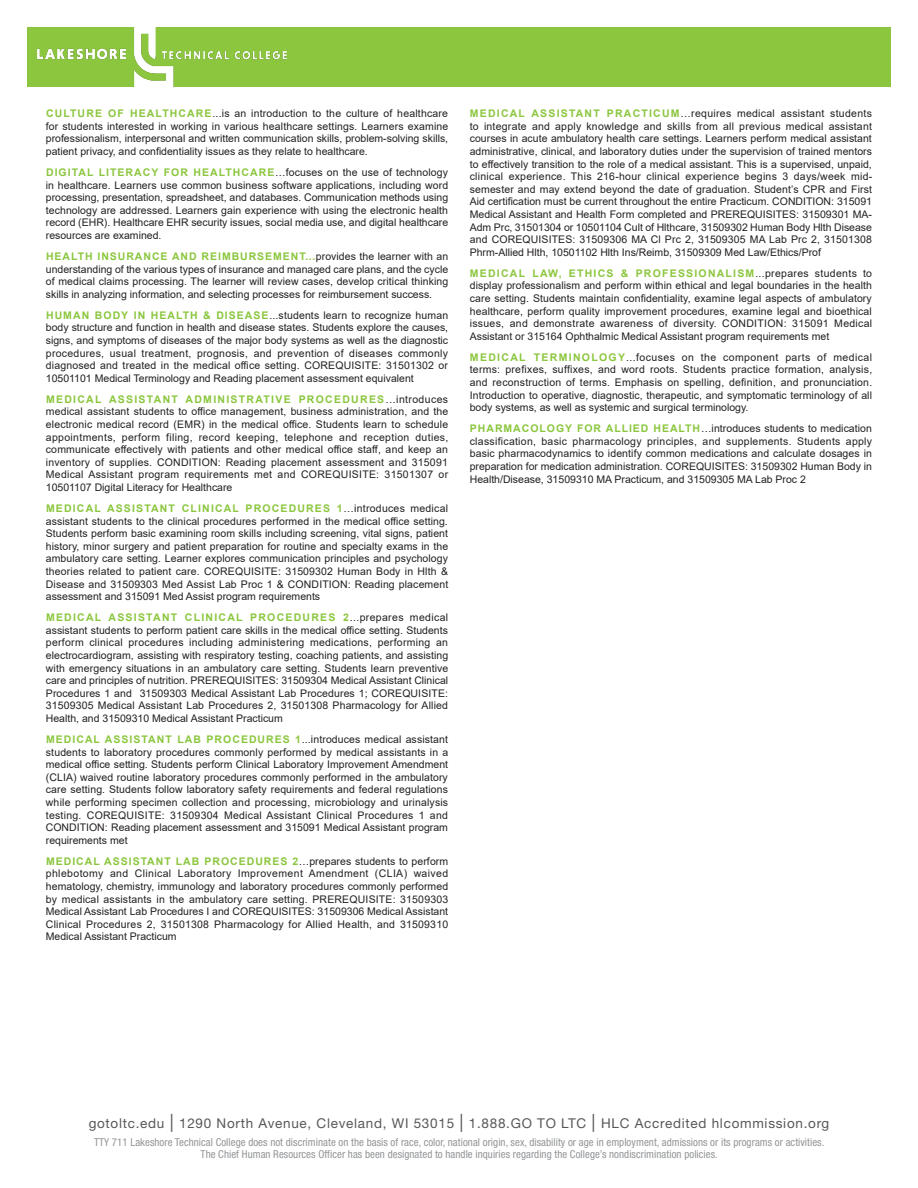
<style>
.page{position:relative;width:918px;height:1188px;background:#fff}
.page>*{position:absolute;margin:0;border:0;box-sizing:border-box;transform-origin:0 0}
.t1{font:13.5px "Helvetica Neue";letter-spacing:.055em;color:#57585a}
.t2{font:condensed 10.8px/12px "Helvetica Neue";letter-spacing:.005em;color:#939598;text-align:center}
.t3{font:10.5px/12.6px "Arial";color:#231f20;text-align:justify}
.s1{font-weight:700;color:#8bc63e}
.s2{font-size:18px}
</style>
<div class="page">
<div style="left:27px;top:27px;width:864px;height:60px;background:#8bc63e"></div>
<img style="left:38px;top:27px;width:248px;height:60px">
<p class="t3" style="left:46px;top:107px;width:404px"><span class="s1">CULTURE OF HEALTHCARE</span>...is an introduction to the culture of healthcare for students interested in working in various healthcare settings. Learners examine professionalism, interpersonal and written communication skills, problem-solving skills, patient privacy, and confidentiality issues as they relate to healthcare.</p>
<p class="t3" style="left:46px;top:166px;width:404px"><span class="s1">DIGITAL LITERACY FOR HEALTHCARE</span>…focuses on the use of technology in healthcare. Learners use common business software applications, including word processing, presentation, spreadsheet, and databases. Communication methods using technology are addressed. Learners gain experience with using the electronic health record (EHR). Healthcare EHR security issues, social media use, and digital healthcare resources are examined.</p>
<p class="t3" style="left:46px;top:250px;width:404px"><span class="s1">HEALTH INSURANCE AND REIMBURSEMENT...</span>provides the learner with an understanding of the various types of insurance and managed care plans, and the cycle of medical claims processing. The learner will review cases, develop critical thinking skills in analyzing information, and selecting processes for reimbursement success.</p>
<p class="t3" style="left:46px;top:309px;width:404px"><span class="s1">HUMAN BODY IN HEALTH &amp; DISEASE</span>...students learn to recognize human body structure and function in health and disease states. Students explore the causes, signs, and symptoms of diseases of the major body systems as well as the diagnostic procedures, usual treatment, prognosis, and prevention of diseases commonly diagnosed and treated in the medical office setting. COREQUISITE: 31501302 or 10501101 Medical Terminology and Reading placement assessment equivalent</p>
<p class="t3" style="left:46px;top:393px;width:404px"><span class="s1">MEDICAL ASSISTANT ADMINISTRATIVE PROCEDURES</span>…introduces medical assistant students to office management, business administration, and the electronic medical record (EMR) in the medical office. Students learn to schedule appointments, perform filing, record keeping, telephone and reception duties, communicate effectively with patients and other medical office staff, and keep an inventory of supplies. CONDITION: Reading placement assessment and 315091<br>Medical Assistant program requirements met and COREQUISITE: 31501307 or 10501107 Digital Literacy for Healthcare</p>
<p class="t3" style="left:46px;top:502px;width:404px"><span class="s1">MEDICAL ASSISTANT CLINICAL PROCEDURES 1</span>…introduces medical assistant students to the clinical procedures performed in the medical office setting.<br>Students perform basic examining room skills including screening, vital signs, patient history, minor surgery and patient preparation for routine and specialty exams in the ambulatory care setting. Learner explores communication principles and psychology theories related to patient care. COREQUISITE: 31509302 Human Body in Hlth &amp; Disease and 31509303 Med Assist Lab Proc 1 &amp; CONDITION: Reading placement assessment and 315091 Med Assist program requirements</p>
<p class="t3" style="left:46px;top:611px;width:404px"><span class="s1">MEDICAL ASSISTANT CLINICAL PROCEDURES 2</span>...prepares medical assistant students to perform patient care skills in the medical office setting. Students perform clinical procedures including administering medications, performing an electrocardiogram, assisting with respiratory testing, coaching patients, and assisting with emergency situations in an ambulatory care setting. Students learn preventive care and principles of nutrition. PREREQUISITES: 31509304 Medical Assistant Clinical Procedures 1 and 31509303 Medical Assistant Lab Procedures 1; COREQUISITE:<br>31509305 Medical Assistant Lab Procedures 2, 31501308 Pharmacology for Allied Health, and 31509310 Medical Assistant Practicum</p>
<p class="t3" style="left:46px;top:733px;width:404px"><span class="s1">MEDICAL ASSISTANT LAB PROCEDURES 1</span>...introduces medical assistant students to laboratory procedures commonly performed by medical assistants in a medical office setting. Students perform Clinical Laboratory Improvement Amendment (CLIA) waived routine laboratory procedures commonly performed in the ambulatory care setting. Students follow laboratory safety requirements and federal regulations while performing specimen collection and processing, microbiology and urinalysis testing. COREQUISITE: 31509304 Medical Assistant Clinical Procedures 1 and CONDITION: Reading placement assessment and 315091 Medical Assistant program requirements met</p>
<p class="t3" style="left:46px;top:855px;width:404px"><span class="s1">MEDICAL ASSISTANT LAB PROCEDURES 2</span>…prepares students to perform phlebotomy and Clinical Laboratory Improvement Amendment (CLIA) waived hematology, chemistry, immunology and laboratory procedures commonly performed by medical assistants in the ambulatory care setting. PREREQUISITE: 31509303<br>Medical Assistant Lab Procedures I and COREQUISITES: 31509306 Medical Assistant Clinical Procedures 2, 31501308 Pharmacology for Allied Health, and 31509310<br>Medical Assistant Practicum</p>
<p class="t3" style="left:470px;top:107px;width:404px"><span class="s1">MEDICAL ASSISTANT PRACTICUM</span>…requires medical assistant students to integrate and apply knowledge and skills from all previous medical assistant courses in acute ambulatory health care settings. Learners perform medical assistant administrative, clinical, and laboratory duties under the supervision of trained mentors to effectively transition to the role of a medical assistant. This is a supervised, unpaid, clinical experience. This 216-hour clinical experience begins 3 days/week mid&shy;semester and may extend beyond the date of graduation. Student’s CPR and First Aid certification must be current throughout the entire Practicum. CONDITION: 315091<br>Medical Assistant and Health Form completed and PREREQUISITES: 31509301 MA-Adm Prc, 31501304 or 10501104 Cult of Hlthcare, 31509302 Human Body Hlth Disease and COREQUISITES: 31509306 MA Cl Prc 2, 31509305 MA Lab Prc 2, 31501308<br>Phrm-Allied Hlth, 10501102 Hlth Ins/Reimb, 31509309 Med Law/Ethics/Prof</p>
<p class="t3" style="left:470px;top:267px;width:404px"><span class="s1">MEDICAL LAW, ETHICS &amp; PROFESSIONALISM</span>...prepares students to display professionalism and perform within ethical and legal boundaries in the health care setting. Students maintain confidentiality, examine legal aspects of ambulatory healthcare, perform quality improvement procedures, examine legal and bioethical issues, and demonstrate awareness of diversity. CONDITION: 315091 Medical Assistant or 315164 Ophthalmic Medical Assistant program requirements met</p>
<p class="t3" style="left:470px;top:351px;width:404px"><span class="s1">MEDICAL TERMINOLOGY</span>...focuses on the component parts of medical terms: prefixes, suffixes, and word roots. Students practice formation, analysis, and reconstruction of terms. Emphasis on spelling, definition, and pronunciation.<br>Introduction to operative, diagnostic, therapeutic, and symptomatic terminology of all body systems, as well as systemic and surgical terminology.</p>
<p class="t3" style="left:470px;top:422px;width:404px"><span class="s1">PHARMACOLOGY FOR ALLIED HEALTH</span>…introduces students to medication classification, basic pharmacology principles, and supplements. Students apply basic pharmacodynamics to identify common medications and calculate dosages in preparation for medication administration. COREQUISITES: 31509302 Human Body in Health/Disease, 31509310 MA Practicum, and 31509305 MA Lab Proc 2</p>
<p class="t1" style="left:89px;top:1115px;width:742px">gotoltc.edu <span class="s2">|</span> 1290 North Avenue, Cleveland, WI 53015 <span class="s2">|</span> 1.888.GO TO LTC <span class="s2">|</span> HLC Accredited hlcommission.org</p>
<p class="t2" style="left:94px;top:1136px;width:732px">TTY 711 Lakeshore Technical College does not discriminate on the basis of race, color, national origin, sex, disability or age in employment, admissions or its programs or activities.<br>The Chief Human Resources Officer has been designated to handle inquiries regarding the College’s nondiscrimination policies.</p>
</div>
